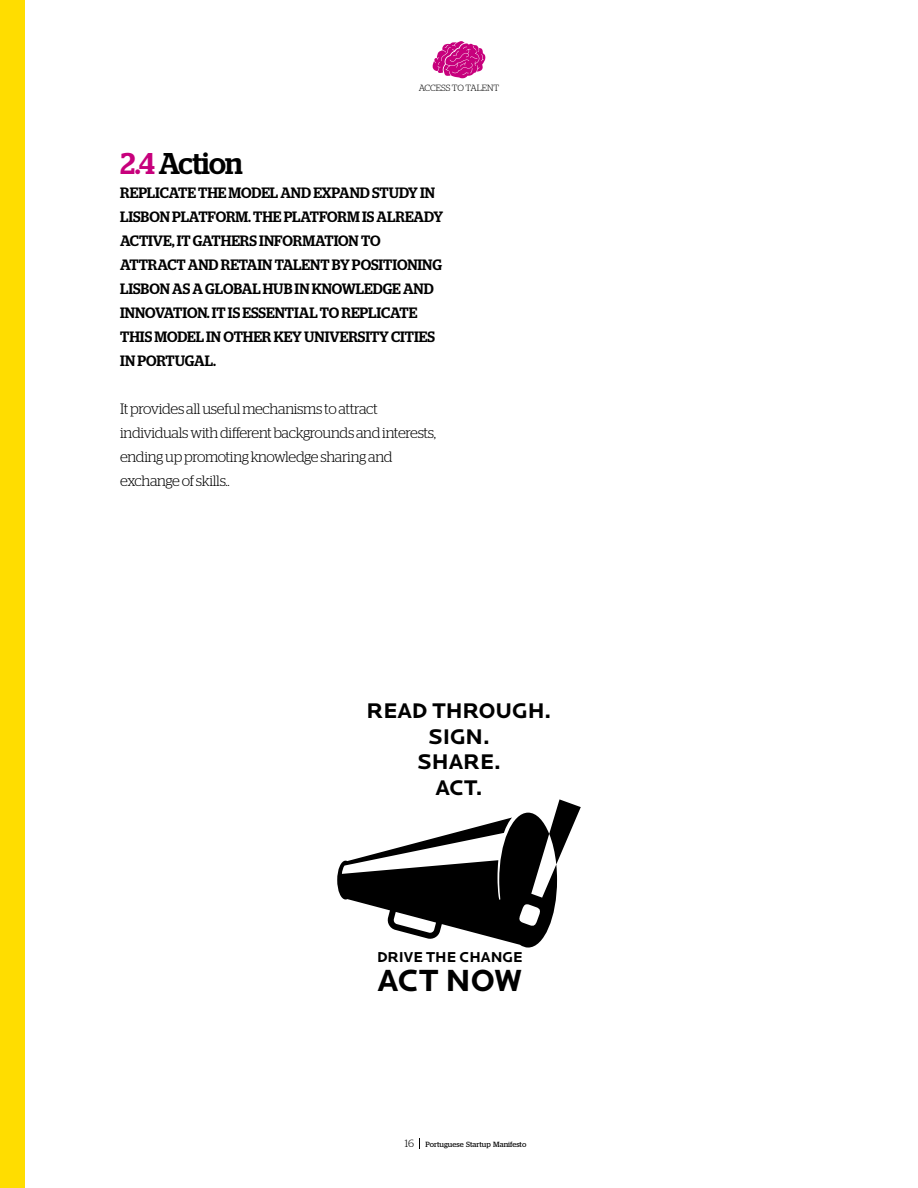
<style>
.page{position:relative;width:918px;height:1188px;background:#fff}
.page>*{position:absolute;margin:0;border:0;box-sizing:border-box;transform-origin:0 0}
.t1{font:700 31.8px "Locator";letter-spacing:-.005em;color:#000}
.t2{font:500 30px "Stag";letter-spacing:-.025em;color:#000}
.t3{font:700 22.05px/25.5px "Locator";color:#000;text-align:center}
.t4{font:500 15px "Stag";color:#000}
.t5{font:300 15px/24px "Stag";letter-spacing:-.02em;color:#000}
.t6{font:700 14.85px "Locator";color:#000}
.t7{font:300 9px "Stag";color:#000}
.t8{font:7.5px "Stag";color:#000}
.s1{color:#c7007c}
.s2{font-weight:300;font-size:10.5px}
</style>
<div class="page">
<div style="left:0;top:0;width:25px;height:1188px;background:#fd0"></div>
<svg style="left:432px;top:41px;width:54px;height:37px"></svg>
<svg style="left:337px;top:799px;width:244px;height:149px"></svg>
<p class="t7" style="left:419px;top:83px;width:82px">ACCESS TO TALENT</p>
<h2 class="t2" style="left:120px;top:146px;width:124px"><span class="s1">2.4</span> ACTION</h2>
<p class="t4" style="left:120px;top:184px;width:19px">REPLICATE</p>
<p class="t4" style="left:198px;top:184px;width:11px">THE</p>
<p class="t4" style="left:229px;top:184px;width:11px">MODEL</p>
<p class="t4" style="left:280px;top:184px;width:12px">AND</p>
<p class="t4" style="left:313px;top:184px;width:11px">EXPAND</p>
<p class="t4" style="left:372px;top:184px;width:18px">STUDY</p>
<p class="t4" style="left:420px;top:184px;width:9px">IN</p>
<p class="t4" style="left:120px;top:208px;width:18px">LISBON</p>
<p class="t4" style="left:172px;top:208px;width:11px">PLATFORM</p>
<p class="t4" style="left:248px;top:208px;width:46px">. THE PLATFORM</p>
<p class="t4" style="left:362px;top:208px;width:25px">IS ALREADY</p>
<p class="t4" style="left:120px;top:232px;width:10px">ACTIVE</p>
<p class="t4" style="left:172px;top:232px;width:32px">, IT GATHERS</p>
<p class="t4" style="left:259px;top:232px;width:11px">INFORMATION</p>
<p class="t4" style="left:361px;top:232px;width:11px">TO</p>
<p class="t4" style="left:120px;top:256px;width:11px">ATTRACT</p>
<p class="t4" style="left:188px;top:256px;width:12px">AND</p>
<p class="t4" style="left:221px;top:256px;width:10px">RETAIN</p>
<p class="t4" style="left:275px;top:256px;width:11px">TALENT</p>
<p class="t4" style="left:332px;top:256px;width:30px">BY POSITIONING</p>
<p class="t4" style="left:120px;top:280px;width:18px">LISBON</p>
<p class="t4" style="left:172px;top:280px;width:44px">AS AGLOBAL</p>
<p class="t4" style="left:263px;top:280px;width:11px">HUB</p>
<p class="t4" style="left:295px;top:280px;width:29px">IN KNOWLEDGE</p>
<p class="t4" style="left:403px;top:280px;width:12px">AND</p>
<p class="t4" style="left:120px;top:304px;width:10px">INNOVATION</p>
<p class="t4" style="left:207px;top:304px;width:45px">. ITISESSENTIAL</p>
<p class="t4" style="left:320px;top:304px;width:32px">TO REPLICATE</p>
<p class="t4" style="left:120px;top:328px;width:9px">THIS</p>
<p class="t4" style="left:154px;top:328px;width:11px">MODEL</p>
<p class="t4" style="left:206px;top:328px;width:28px">IN OTHER</p>
<p class="t4" style="left:274px;top:328px;width:11px">KEY</p>
<p class="t4" style="left:304px;top:328px;width:10px">UNIVERSITY</p>
<p class="t4" style="left:391px;top:328px;width:9px">CITIES</p>
<p class="t4" style="left:120px;top:352px;width:37px">IN PORTUGAL</p>
<p class="t4" style="left:213px;top:352px;width:4px">.</p>
<p class="t5" style="left:120px;top:397px;width:317px">It provides all useful mechanisms to attract individuals with different backgrounds and interests, ending up promoting knowledge sharing and exchange of skills..</p>
<h3 class="t3" style="left:367px;top:699px;width:186px">READ THROUGH.<br>SIGN.<br>SHARE.<br>ACT.</h3>
<p class="t6" style="left:377px;top:949px;width:147px">DRIVE THE CHANGE</p>
<h1 class="t1" style="left:377px;top:962px;width:146px">ACT NOW</h1>
<p class="t8" style="left:405px;top:1140px;width:123px"><span class="s2">16</span> Portuguese Startup Manifesto</p>
</div>
